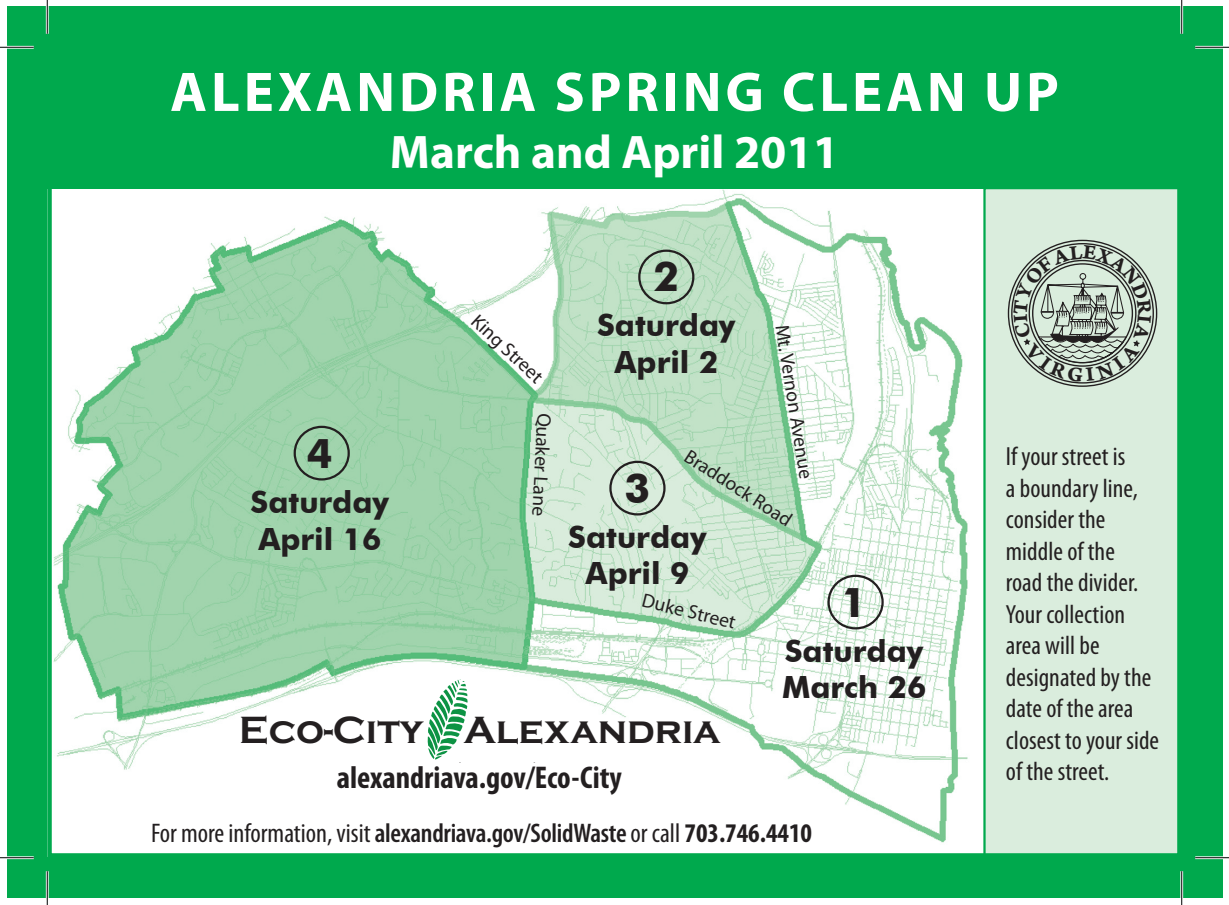
<style>
.page{position:relative;width:1229px;height:905px;background:#fff}
.page>*{position:absolute;margin:0;border:0;box-sizing:border-box;transform-origin:0 0}
.t1{font:700 56.25px "Myriad Pro";letter-spacing:.07em;color:#fff}
.t2{font:700 47.25px "Myriad Pro";color:#fff}
.t3{font:700 41.18px "Futura BT";color:#231f20}
.t4{font:700 39.38px "Copperplate Gothic";color:#231f20}
.t5{font:700 condensed 31.5px "Myriad Pro";color:#231f20}
.t6{font:700 30.6px "Futura BT";color:#231f20}
.t7{font:condensed 27px "Myriad Pro";color:#231f20}
.t8{font:condensed 26.32px/31.5px "Myriad Pro";letter-spacing:.005em;color:#231f20}
.t9{font:19.57px "Myriad Pro";color:#231f20}
.t10{font:condensed 16.43px "Tw Cen";letter-spacing:.1em;color:#231f20}
.s1{font-weight:600}
.s2{font-weight:700}
</style>
<div class="page">
<div style="left:7px;top:7px;width:1215px;height:891px;background:#00a94d"></div>
<img style="left:52px;top:189px;width:931px;height:663px">
<svg style="left:427px;top:679px;width:41px;height:81px;background:#a4d6b8"></svg>
<div style="left:293px;top:426px;width:57px;height:54px;border:2px solid #231f20;border-radius:50%"></div>
<div style="left:609px;top:460px;width:56px;height:55px;border:2px solid #231f20;border-radius:50%"></div>
<div style="left:638px;top:249px;width:56px;height:55px;border:2px solid #231f20;border-radius:50%"></div>
<div style="left:827px;top:574px;width:56px;height:55px;border:2px solid #231f20;border-radius:50%"></div>
<div style="left:984px;top:188px;width:196px;height:668px;background:#daeddd"></div>
<div style="left:47px;top:47px;width:1134px;height:810px;border:4px solid #00a94d"></div>
<hr style="left:0;top:46px;width:34px;height:3px;background:#fff">
<hr style="left:1195px;top:46px;width:33px;height:3px;background:#fff">
<hr style="left:0;top:856px;width:34px;height:3px;background:#fff">
<hr style="left:1195px;top:856px;width:33px;height:3px;background:#fff">
<hr style="left:46px;top:0;width:3px;height:34px;background:#fff">
<hr style="left:46px;top:871px;width:3px;height:33px;background:#fff">
<hr style="left:1180px;top:0;width:3px;height:34px;background:#fff">
<hr style="left:1180px;top:871px;width:3px;height:33px;background:#fff">
<hr style="left:0;top:47px;width:34px;height:1px;background:#000">
<hr style="left:1195px;top:47px;width:33px;height:1px;background:#000">
<hr style="left:0;top:857px;width:34px;height:1px;background:#000">
<hr style="left:1195px;top:857px;width:33px;height:1px;background:#000">
<hr style="left:47px;top:0;width:1px;height:34px;background:#000">
<hr style="left:47px;top:871px;width:1px;height:33px;background:#000">
<hr style="left:1181px;top:0;width:1px;height:34px;background:#000">
<hr style="left:1181px;top:871px;width:1px;height:33px;background:#000">
<svg style="left:1007px;top:240px;width:150px;height:147px"></svg>
<p class="t1" style="left:170px;top:55px;width:890px">ALEXANDRIA SPRING CLEAN UP</p>
<p class="t2" style="left:390px;top:121px;width:450px">March and April 2011</p>
<p class="t3" style="left:307px;top:428px;width:27px">4</p>
<p class="t6" style="left:250px;top:483px;width:140px">Saturday</p>
<p class="t6" style="left:258px;top:520px;width:124px">April 16</p>
<p class="t3" style="left:653px;top:252px;width:27px">2</p>
<p class="t6" style="left:597px;top:307px;width:140px">Saturday</p>
<p class="t6" style="left:614px;top:343px;width:105px">April 2</p>
<p class="t9" style="left:482px;top:309px;width:92px;rotate:43deg">King Street</p>
<p class="t9" style="left:794px;top:323px;width:157px;rotate:81deg">Mt. Vernon Avenue</p>
<p class="t9" style="left:556px;top:413px;width:105px;rotate:93deg">Quaker Lane</p>
<p class="t9" style="left:693px;top:444px;width:125px;rotate:33deg">Braddock Road</p>
<p class="t3" style="left:624px;top:463px;width:27px">3</p>
<p class="t6" style="left:568px;top:518px;width:140px">Saturday</p>
<p class="t6" style="left:585px;top:555px;width:105px">April 9</p>
<p class="t9" style="left:645px;top:587px;width:97px;rotate:14deg">Duke Street</p>
<p class="t3" style="left:841px;top:577px;width:27px">1</p>
<p class="t6" style="left:785px;top:632px;width:140px">Saturday</p>
<p class="t6" style="left:782px;top:669px;width:146px">March 26</p>
<p class="t4" style="left:239px;top:708px;width:483px">Eco-City Alexandria</p>
<p class="t10" style="left:371px;top:759px;width:219px">environment | economy | society</p>
<p class="t5" style="left:337px;top:757px;width:287px">alexandriava.gov/Eco-City</p>
<p class="t7" style="left:151px;top:816px;width:662px">For more information, visit <span class="s1">alexandriava.gov/SolidWaste</span> or call <span class="s2">703.746.4410</span></p>
<p class="t8" style="left:1005px;top:440px;width:155px">If your street is<br>a boundary line, consider the middle of the<br>road the divider.<br>Your collection area will be designated by the date of the area closest to your side of the street.</p>
</div>
